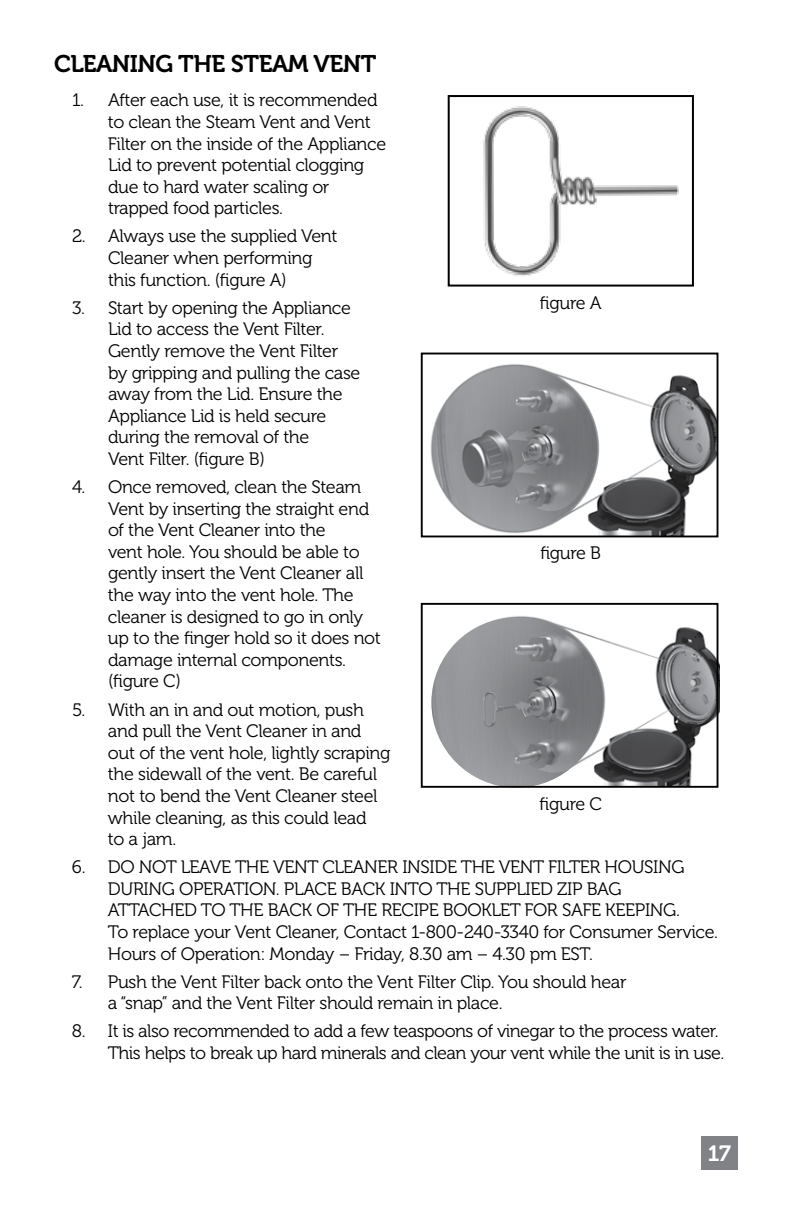
<style>
.page{position:relative;width:792px;height:1224px;background:#fff}
.page>*{position:absolute;margin:0;border:0;box-sizing:border-box;transform-origin:0 0}
.t1{font:24px "Museo 700";letter-spacing:-.02em;color:#000}
.t2{font:22px "Museo 700";color:#fff}
.t3{font:18px/21.6px "Museo 300";letter-spacing:-.02em;color:#000}
</style>
<div class="page">
<div style="left:701px;top:1136px;width:37px;height:34px;background:#808285"></div>
<img style="left:430px;top:364px;width:285px;height:170px">
<img style="left:420px;top:615px;width:299px;height:172px">
<img style="left:431px;top:617px;width:171px;height:171px;border-radius:85px">
<div style="left:421px;top:353px;width:297px;height:184px;border:2px solid #000"></div>
<div style="left:421px;top:603px;width:297px;height:185px;border:2px solid #000"></div>
<img style="left:483px;top:106px;width:196px;height:171px">
<div style="left:448px;top:95px;width:246px;height:192px;border:2px solid #000"></div>
<h1 class="t1" style="left:54px;top:50px;width:46px">CLEAN</h1>
<h1 class="t1" style="left:130px;top:50px;width:131px">ING THE STEAM</h1>
<h1 class="t1" style="left:313px;top:50px;width:33px">VENT</h1>
<p class="t3" style="left:108px;top:90px;width:280px;text-indent:-36px">1. After each use, it is recommended to clean the Steam Vent and Vent<br>Filter on the inside of the Appliance<br>Lid to prevent potential clogging due to hard water scaling or trapped food particles.</p>
<p class="t3" style="left:108px;top:226px;width:231px;text-indent:-36px">2. Always use the supplied Vent<br>Cleaner when performing this function. (figure A)</p>
<p class="t3" style="left:108px;top:297px;width:254px;text-indent:-36px">3. Start by opening the Appliance<br>Lid to access the Vent Filter.<br>Gently remove the Vent Filter by gripping and pulling the case away from the Lid. Ensure the<br>Appliance Lid is held secure during the removal of the<br>Vent Filter. (figure B)</p>
<p class="t3" style="left:108px;top:476px;width:274px;text-indent:-36px">4. Once removed, clean the Steam<br>Vent by inserting the straight end of the Vent Cleaner into the<br>vent hole. You should be able to gently insert the Vent Cleaner all the way into the vent hole. The cleaner is designed to go in only up to the finger hold so it does not damage internal components. (figure C)</p>
<p class="t3" style="left:108px;top:699px;width:284px;text-indent:-36px">5. With an in and out motion, push and pull the Vent Cleaner in and out of the vent hole, lightly scraping the sidewall of the vent. Be careful not to bend the Vent Cleaner steel while cleaning, as this could lead<br>to a jam.</p>
<p class="t3" style="left:108px;top:857px;width:612px;text-indent:-36px">6. DO NOT LEAVE THE VENT CLEANER INSIDE THE VENT FILTER HOUSING DURING OPERATION. PLACE BACK INTO THE SUPPLIED ZIP BAG<br>ATTACHED TO THE BACK OF THE RECIPE BOOKLET FOR SAFE KEEPING.<br>To replace your Vent Cleaner, Contact 1-800-240-3340 for Consumer Service.<br>Hours of Operation: Monday – Friday, 8.30 am – 4.30 pm EST.</p>
<p class="t3" style="left:108px;top:971px;width:520px;text-indent:-36px">7. Push the Vent Filter back onto the Vent Filter Clip. You should hear a “snap” and the Vent Filter should remain in place.</p>
<p class="t3" style="left:108px;top:1021px;width:618px;text-indent:-36px">8. It is also recommended to add a few teaspoons of vinegar to the process water.<br>This helps to break up hard minerals and clean your vent while the unit is in use.</p>
<p class="t3" style="left:540px;top:292px;width:63px">figure A</p>
<p class="t3" style="left:540px;top:542px;width:62px">figure B</p>
<p class="t3" style="left:540px;top:793px;width:64px">figure C</p>
<p class="t2" style="left:708px;top:1141px;width:25px">17</p>
</div>
